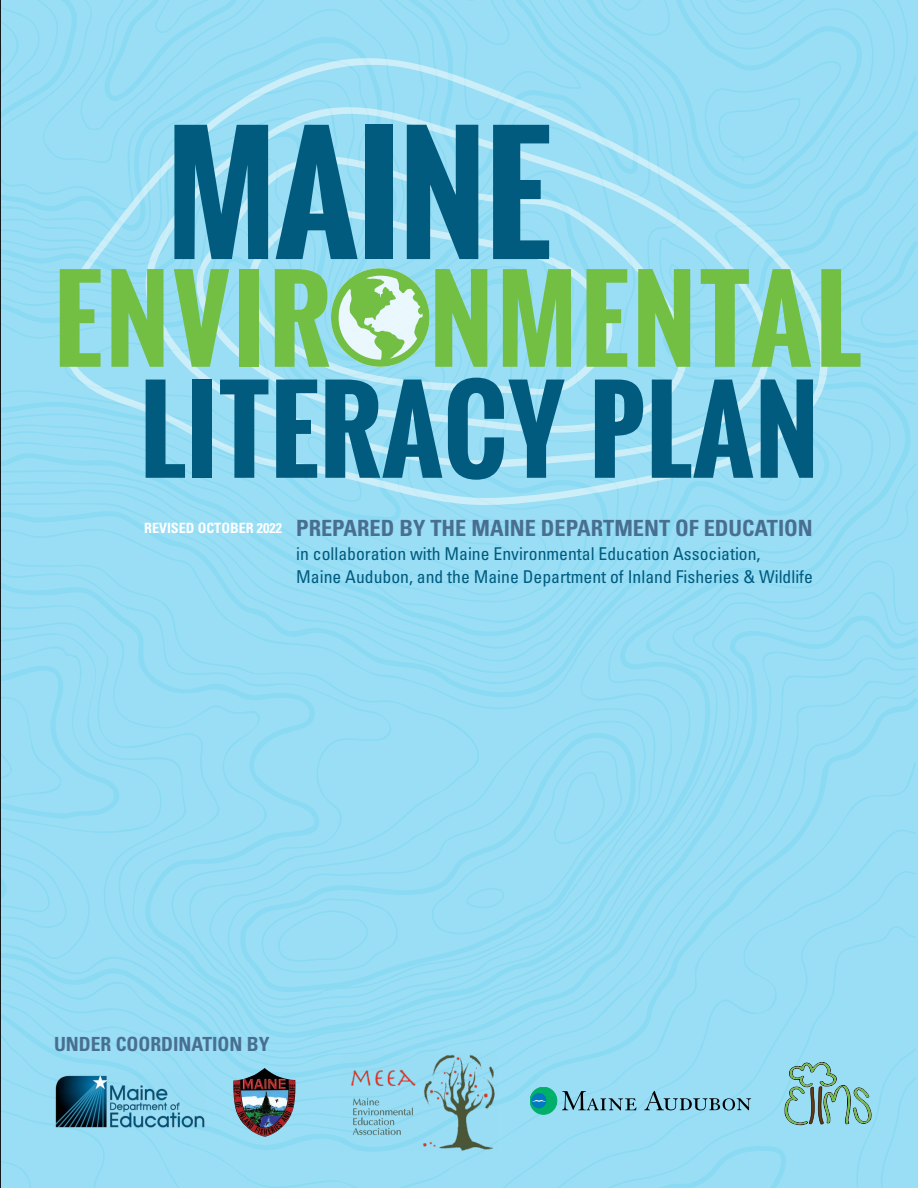
<style>
.page{position:relative;width:918px;height:1188px;background:#fff}
.page>*{position:absolute;margin:0;border:0;box-sizing:border-box;transform-origin:0 0}
.t1{font:700 152.7px "Oswald";letter-spacing:-.01em;color:#005b7e}
.t2{font:700 111.75px "Oswald";letter-spacing:.01em;color:#005b7e}
.t3{font:700 111.15px "Oswald";letter-spacing:.035em;color:#72bf44}
.t4{font:700 condensed 22.35px "Univers LT Pro";color:#496f90}
.t5{font:700 condensed 19.5px "Univers LT Pro";color:#496f90}
.t6{font:condensed 17.7px/23.2px "Univers LT Pro";color:#005b7e}
.t7{font:700 condensed 14.25px "Univers LT Pro";color:#fff}
</style>
<div class="page">
<div style="left:1px;top:0;width:917px;height:1188px;background:linear-gradient(to right,#98ddf5,#98ddf5)"></div>
<img style="left:54px;top:1073px;width:151px;height:55px">
<img style="left:341px;top:1054px;width:153px;height:97px">
<svg style="left:494px;top:1048px;width:423px;height:140px;background:#94d8ec"></svg>
<img style="left:233px;top:1068px;width:63px;height:69px">
<svg style="left:57px;top:50px;width:784px;height:456px;background:#9adef4"></svg>
<svg style="left:139px;top:105px;width:636px;height:363px;background:#9edff5"></svg>
<svg style="left:195px;top:156px;width:503px;height:279px;background:#9fdff5"></svg>
<svg style="left:244px;top:209px;width:372px;height:190px;background:#9cdff5"></svg>
<svg style="left:331px;top:268px;width:99px;height:99px;background:#a3d9aa"></svg>
<hr style="left:0;top:0;width:1px;height:1188px;background:#000">
<h1 class="t1" style="left:166px;top:79px;width:386px">MAINE</h1>
<h3 class="t3" style="left:54px;top:236px;width:277px">ENVIR</h3>
<h3 class="t3" style="left:430px;top:236px;width:433px">NMENTAL</h3>
<h2 class="t2" style="left:140px;top:346px;width:681px">LITERACY PLAN</h2>
<p class="t7" style="left:144px;top:519px;width:139px">REVISED OCTOBER 2022</p>
<p class="t4" style="left:296px;top:515px;width:518px">PREPARED BY THE MAINE DEPARTMENT OF EDUCATION</p>
<p class="t6" style="left:296px;top:541px;width:518px">in collaboration with Maine Environmental Education Association,<br>Maine Audubon, and the Maine Department of Inland Fisheries &amp; Wildlife</p>
<p class="t5" style="left:54px;top:1032px;width:217px">UNDER COORDINATION BY</p>
</div>
